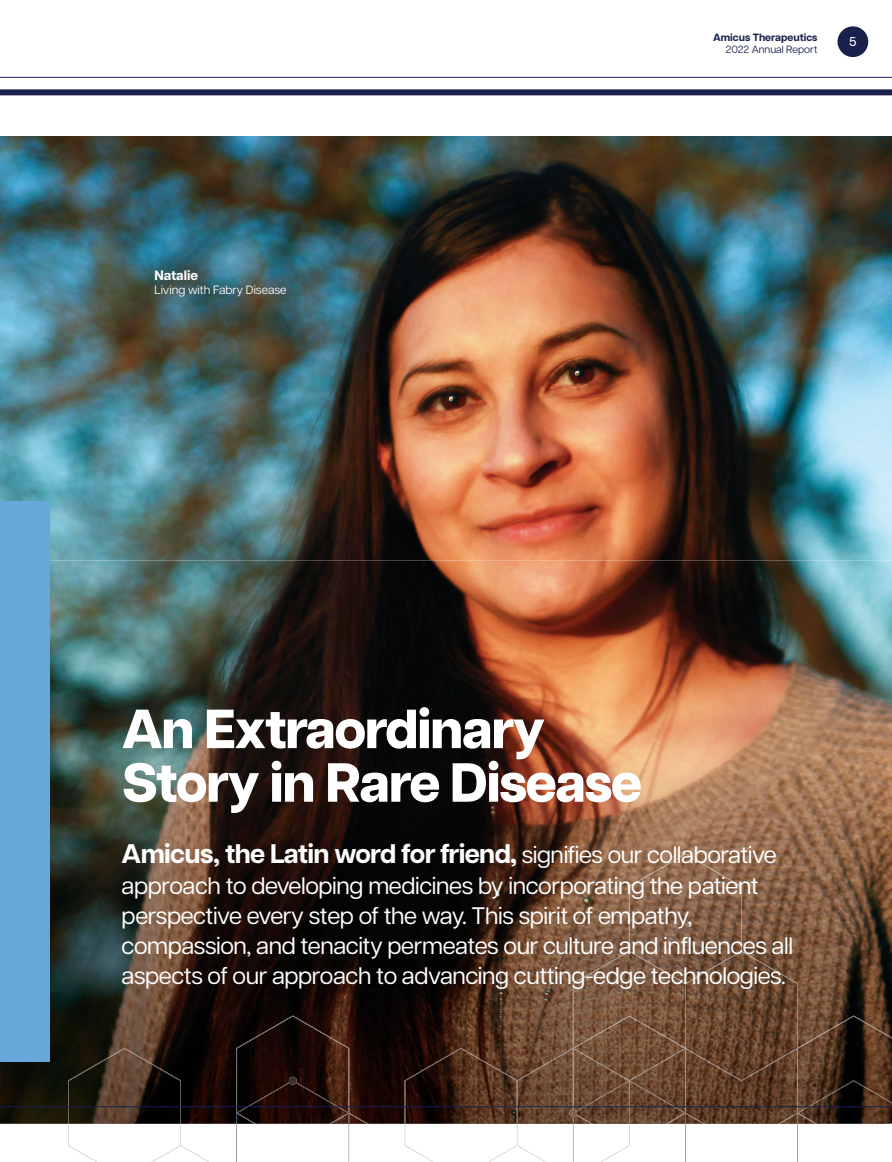
<style>
.page{position:relative;width:892px;height:1162px;background:#fff}
.page>*{position:absolute;margin:0;border:0;box-sizing:border-box;transform-origin:0 0}
.t1{font:800 54.9px/53.6px "Articulat CF";letter-spacing:-.03em;color:#fff}
.t2{font:700 26.85px "Articulat CF";letter-spacing:-.025em;color:#fff}
.t3{font:23.85px/30px "Articulat CF";letter-spacing:-.015em;color:#fff}
.t4{font:700 13.5px "Articulat CF";color:#fff}
.t5{font:500 12.6px "Articulat CF";color:#fff}
.t6{font:12px "Articulat CF";color:#fff}
.t7{font:700 10.5px "Articulat CF";color:#19204c}
.t8{font:10.5px "Articulat CF";color:#19204c}
.s1{font-weight:400;font-size:23.85px}
</style>
<div class="page">
<div style="left:0;top:89px;width:891px;height:6px;background:#19204c"></div>
<hr style="left:0;top:77px;width:891px;height:1px;background:#19204c">
<div style="left:837px;top:26px;width:30px;height:31px;background:#19204c;border-radius:50%"></div>
<img style="left:0;top:137px;width:891px;height:423px">
<img style="left:496px;top:560px;width:395px;height:307px">
<img style="left:99px;top:560px;width:397px;height:307px">
<img style="left:0;top:560px;width:99px;height:563px">
<img style="left:797px;top:867px;width:94px;height:148px">
<img style="left:98px;top:867px;width:306px;height:51px">
<img style="left:98px;top:918px;width:306px;height:51px">
<img style="left:98px;top:969px;width:306px;height:103px">
<img style="left:367px;top:1112px;width:37px;height:11px">
<img style="left:181px;top:1072px;width:55px;height:51px">
<img style="left:367px;top:1016px;width:524px;height:96px">
<svg style="left:814px;top:1123px;width:77px;height:1px"></svg>
<svg style="left:702px;top:1123px;width:77px;height:1px"></svg>
<img style="left:236px;top:1015px;width:131px;height:108px">
<img style="left:797px;top:1015px;width:94px;height:33px">
<svg style="left:254px;top:1123px;width:77px;height:1px"></svg>
<svg style="left:366px;top:1123px;width:182px;height:38px"></svg>
<img style="left:404px;top:853px;width:393px;height:270px">
<svg style="left:68px;top:1123px;width:144px;height:38px"></svg>
<img style="left:68px;top:1047px;width:113px;height:76px">
<svg style="left:590px;top:1123px;width:77px;height:38px"></svg>
<hr style="left:796px;top:1123px;width:1px;height:38px;background:#9f9c9c">
<img style="left:796px;top:1079px;width:95px;height:44px">
<hr style="left:684px;top:1123px;width:1px;height:38px;background:#9f9c9c">
<img style="left:569px;top:1079px;width:116px;height:44px">
<hr style="left:572px;top:1123px;width:1px;height:38px;background:#9f9c9c">
<hr style="left:348px;top:1123px;width:1px;height:38px;background:#9f9c9c">
<img style="left:236px;top:1076px;width:113px;height:47px">
<hr style="left:236px;top:1123px;width:1px;height:38px;background:#9f9c9c">
<hr style="left:0;top:1106px;width:891px;height:1px;background:#19204c">
<div style="left:0;top:501px;width:50px;height:560px;background:#67a8db"></div>
<p class="t4" style="left:154px;top:270px;width:45px">Natalie</p>
<p class="t6" style="left:154px;top:285px;width:134px">Living with Fabry Disease</p>
<p class="t7" style="left:712px;top:33px;width:106px">Amicus Therapeutics</p>
<p class="t8" style="left:725px;top:46px;width:93px">2022 Annual Report</p>
<p class="t5" style="left:848px;top:37px;width:9px">5</p>
<h1 class="t1" style="left:122px;top:702px;width:521px">An Extraordinary<br>Story in Rare Disease</h1>
<p class="t2" style="left:122px;top:844px;width:656px">Amicus, the Latin word for friend, <span class="s1">signifies our collaborative</span></p>
<p class="t3" style="left:122px;top:871px;width:672px">approach to developing medicines by incorporating the patient perspective every step of the way. This spirit of empathy, compassion, and tenacity permeates our culture and influences all aspects of our approach to advancing cutting-edge technologies.</p>
</div>
